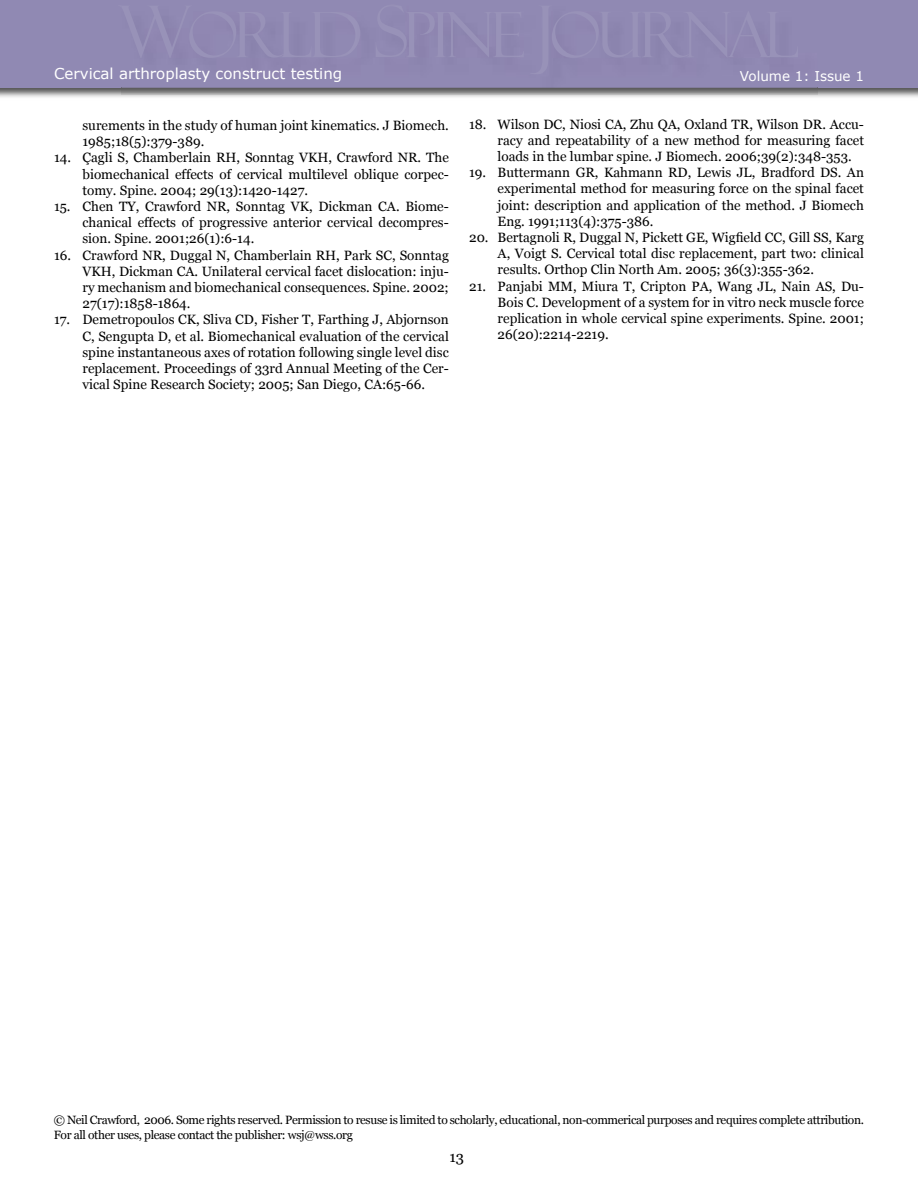
<style>
.page{position:relative;width:918px;height:1188px;background:#fff}
.page>*{position:absolute;margin:0;border:0;box-sizing:border-box;transform-origin:0 0}
.t1{font:15px "Verdana";color:#fff}
.t2{font:15px "Georgia";color:#000}
.t3{font:13.5px/16.2px "Georgia";color:#000;text-align:justify}
.t4{font:13.5px "Verdana";color:#fff}
.t5{font:12px/14.4px "Georgia";letter-spacing:-.03em;color:#000}
</style>
<div class="page">
<img style="left:0;top:88px;width:918px;height:9px">
<div style="left:0;top:0;width:918px;height:88px;background:#9089b3"></div>
<img style="left:122px;top:87px;width:696px;height:8px">
<p class="t1" style="left:54px;top:64px;width:290px">Cervical arthroplasty construct testing</p>
<p class="t3" style="left:82px;top:117px;width:368px">surements in the study of human joint kinematics. J Biomech.<br>1985;18(5):379-389.</p>
<p class="t3" style="left:82px;top:150px;width:368px;text-indent:-28px">14. Çagli S, Chamberlain RH, Sonntag VKH, Crawford NR. The biomechanical effects of cervical multilevel oblique corpec&shy;tomy. Spine. 2004; 29(13):1420-1427.</p>
<p class="t3" style="left:82px;top:198px;width:368px;text-indent:-28px">15. Chen TY, Crawford NR, Sonntag VK, Dickman CA. Biome&shy;chanical effects of progressive anterior cervical decompres&shy;sion. Spine. 2001;26(1):6-14.</p>
<p class="t3" style="left:82px;top:247px;width:368px;text-indent:-28px">16. Crawford NR, Duggal N, Chamberlain RH, Park SC, Sonntag VKH, Dickman CA. Unilateral cervical facet dislocation: inju&shy;ry mechanism and biomechanical consequences. Spine. 2002; 27(17):1858-1864.</p>
<p class="t3" style="left:82px;top:312px;width:368px;text-indent:-28px">17. Demetropoulos CK, Sliva CD, Fisher T, Farthing J, Abjornson C, Sengupta D, et al. Biomechanical evaluation of the cervical spine instantaneous axes of rotation following single level disc replacement. Proceedings of 33rd Annual Meeting of the Cer&shy;vical Spine Research Society; 2005; San Diego, CA:65-66.</p>
<p class="t4" style="left:740px;top:67px;width:126px">Volume 1: Issue 1</p>
<p class="t3" style="left:498px;top:116px;width:368px;text-indent:-28px">18. Wilson DC, Niosi CA, Zhu QA, Oxland TR, Wilson DR. Accu&shy;racy and repeatability of a new method for measuring facet loads in the lumbar spine. J Biomech. 2006;39(2):348-353.</p>
<p class="t3" style="left:498px;top:164px;width:368px;text-indent:-28px">19. Buttermann GR, Kahmann RD, Lewis JL, Bradford DS. An experimental method for measuring force on the spinal facet joint: description and application of the method. J Biomech Eng. 1991;113(4):375-386.</p>
<p class="t3" style="left:498px;top:229px;width:368px;text-indent:-28px">20. Bertagnoli R, Duggal N, Pickett GE, Wigfield CC, Gill SS, Karg A, Voigt S. Cervical total disc replacement, part two: clinical results. Orthop Clin North Am. 2005; 36(3):355-362.</p>
<p class="t3" style="left:498px;top:278px;width:368px;text-indent:-28px">21. Panjabi MM, Miura T, Cripton PA, Wang JL, Nain AS, Du-Bois C. Development of a system for in vitro neck muscle force replication in whole cervical spine experiments. Spine. 2001; 26(20):2214-2219.</p>
<p class="t5" style="left:54px;top:1113px;width:812px">© Neil Crawford, 2006. Some rights reserved. Permission to resuse is limited to scholarly, educational, non-commerical purposes and requires complete attribution.<br>For all other uses, please contact the publisher: wsj@wss.org</p>
<p class="t2" style="left:449px;top:1148px;width:16px">13</p>
</div>
